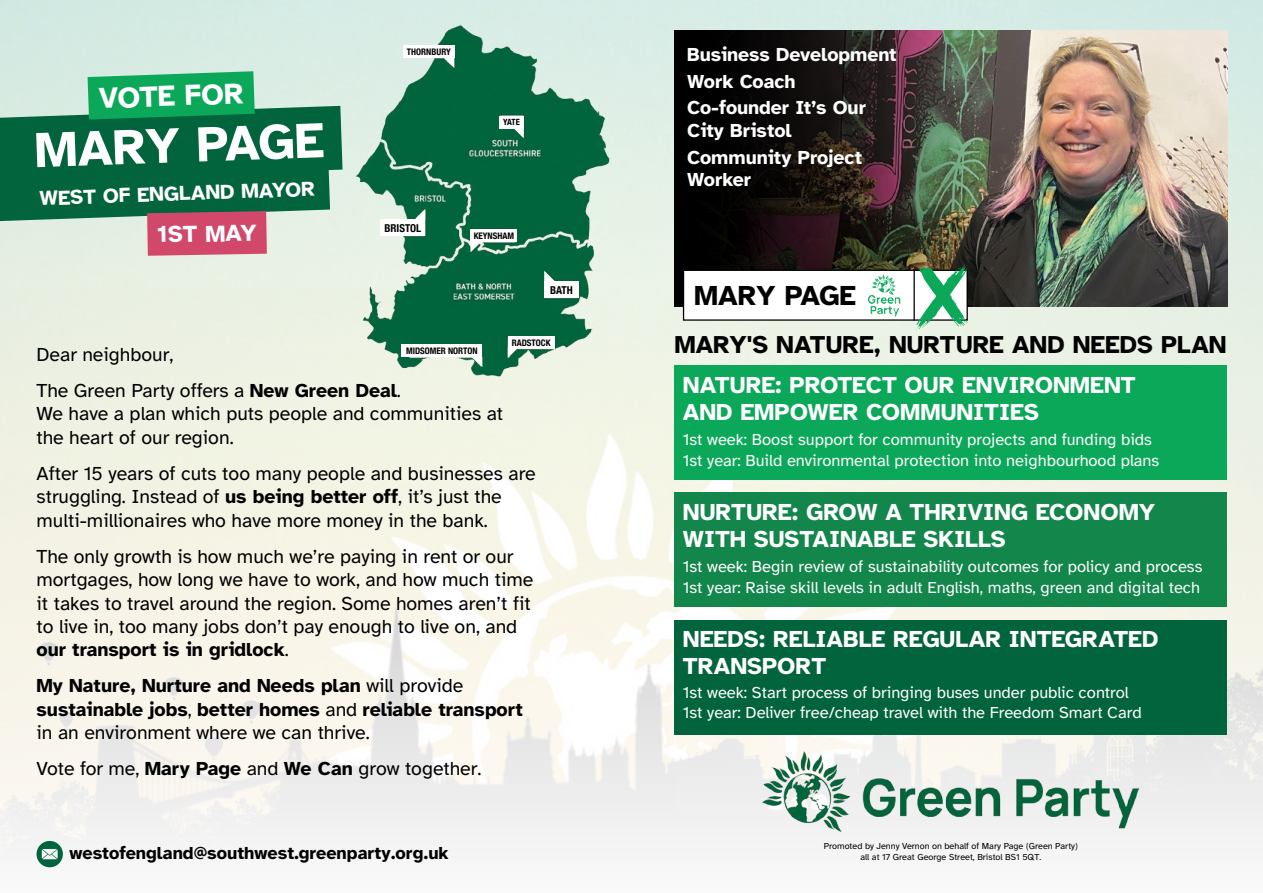
<style>
.page{position:relative;width:1263px;height:893px;background:#fff}
.page>*{position:absolute;margin:0;border:0;box-sizing:border-box;transform-origin:0 0}
.t1{font:700 51px "Atkinson Hyperlegible";color:#fff}
.t2{font:700 30px "Atkinson Hyperlegible";color:#fff}
.t3{font:700 28.5px "Atkinson Hyperlegible";letter-spacing:-.01em;color:#000}
.t4{font:700 25.35px "Atkinson Hyperlegible";color:#000}
.t5{font:700 24px/27px "Atkinson Hyperlegible";color:#fff}
.t6{font:700 21px "Atkinson Hyperlegible";color:#fff}
.t7{font:19.5px/23.4px "Atkinson Hyperlegible";color:#000}
.t8{font:700 19.5px/23.4px "Atkinson Hyperlegible";color:#000}
.t9{font:700 19.5px/26.7px "Atkinson Hyperlegible";color:#fff}
.t10{font:700 18px "Atkinson Hyperlegible";color:#000}
.t11{font:16.5px/21px "Atkinson Hyperlegible";color:#fff}
.t12{font:700 condensed 10.8px "Helvetica Neue";color:#000}
.t13{font:9px/10.8px "Atkinson Hyperlegible";color:#000;text-align:center}
.t14{font:700 condensed 9px "Helvetica Neue";color:#000}
.t15{font:700 condensed 8.55px "Helvetica Neue";color:#000}
.s1{font-weight:700}
.s2{font-weight:400}
</style>
<div class="page">
<img style="left:0;top:0;width:1263px;height:868px">
<img style="left:1014px;top:30px;width:213px;height:277px">
<img style="left:953px;top:30px;width:61px;height:277px">
<svg style="left:674px;top:30px;width:279px;height:277px;background:#211b19"></svg>
<div style="left:674px;top:365px;width:553px;height:115px;background:#0ba859"></div>
<div style="left:674px;top:492px;width:553px;height:115px;background:#13864c"></div>
<div style="left:674px;top:620px;width:553px;height:115px;background:#02643c"></div>
<svg style="left:0;top:71px;width:343px;height:185px;background:#508f71"></svg>
<img style="left:343px;top:9px;width:279px;height:395px">
<div style="left:499px;top:116px;width:25px;height:13px;background:#fff"></div>
<svg style="left:513px;top:129px;width:11px;height:9px"></svg>
<div style="left:403px;top:45px;width:51px;height:13px;background:#fff"></div>
<svg style="left:444px;top:58px;width:10px;height:10px"></svg>
<div style="left:470px;top:229px;width:47px;height:13px;background:#fff"></div>
<svg style="left:470px;top:242px;width:11px;height:10px"></svg>
<div style="left:401px;top:344px;width:81px;height:13px;background:#fff"></div>
<svg style="left:472px;top:357px;width:10px;height:10px"></svg>
<div style="left:508px;top:336px;width:46px;height:13px;background:#fff"></div>
<svg style="left:508px;top:349px;width:10px;height:8px"></svg>
<div style="left:381px;top:219px;width:44px;height:17px;background:#fff"></div>
<svg style="left:415px;top:209px;width:10px;height:10px"></svg>
<div style="left:544px;top:281px;width:35px;height:16px;background:#fff"></div>
<svg style="left:544px;top:271px;width:11px;height:10px"></svg>
<img style="left:747px;top:741px;width:408px;height:106px">
<div style="left:683px;top:270px;width:284px;height:50px;background:#fff"></div>
<div style="left:683px;top:270px;width:285px;height:51px;border:1px solid #000"></div>
<svg style="left:916px;top:264px;width:52px;height:66px"></svg>
<img style="left:863px;top:268px;width:43px;height:54px">
<hr style="left:913px;top:270px;width:2px;height:51px;background:#000">
<svg style="left:37px;top:841px;width:26px;height:26px"></svg>
<p class="t2" style="left:98px;top:81px;width:146px;rotate:-2deg">VOTE FOR</p>
<p class="t1" style="left:33px;top:121px;width:291px;rotate:-2deg">MARY PAGE</p>
<p class="t6" style="left:39px;top:186px;width:277px;rotate:-2deg">WEST OF ENGLAND MAYOR</p>
<p class="t5" style="left:157px;top:221px;width:101px;rotate:-1deg">1ST MAY</p>
<p class="t14" style="left:407px;top:44px;width:45px">THORNBURY</p>
<p class="t15" style="left:503px;top:115px;width:18px">YATE</p>
<p class="t12" style="left:384px;top:219px;width:38px">BRISTOL</p>
<p class="t14" style="left:474px;top:228px;width:42px">KEYNSHAM</p>
<p class="t9" style="left:687px;top:41px;width:211px">Business Development<br>Work Coach<br>Co-founder It’s Our</p>
<p class="t9" style="left:687px;top:117px;width:176px">City Bristol<br>Community Project</p>
<p class="t9" style="left:687px;top:166px;width:65px">Worker</p>
<p class="t12" style="left:550px;top:281px;width:24px">BATH</p>
<p class="t3" style="left:694px;top:279px;width:163px">MARY PAGE</p>
<p class="t14" style="left:512px;top:335px;width:40px">RADSTOCK</p>
<p class="t7" style="left:37px;top:336px;width:366px;line-height:36.2px">Dear neighbour,<br>The Green Party offers a <span class="s1">New Green Deal</span>.</p>
<p class="t7" style="left:37px;top:402px;width:468px">We have a plan which puts people and communities at the heart of our region.</p>
<p class="t7" style="left:37px;top:462px;width:501px">After 15 years of cuts too many people and businesses are struggling. Instead of <span class="s1">us being better off</span>, it’s just the multi-millionaires who have more money in the bank.</p>
<p class="t7" style="left:37px;top:545px;width:498px">The only growth is how much we’re paying in rent or our mortgages, how long we have to work, and how much time it takes to travel around the region. Some homes aren’t fit to live in, too many jobs don’t pay enough to live on, and <span class="s1">our transport is in gridlock</span>.</p>
<p class="t8" style="left:37px;top:674px;width:488px">My Nature, Nurture and Needs plan <span class="s2">will provide </span>sustainable jobs<span class="s2">,</span> better homes <span class="s2">and</span> reliable transport <span class="s2">in an environment where we can thrive.</span></p>
<p class="t7" style="left:37px;top:757px;width:446px">Vote for me, <span class="s1">Mary Page</span> and <span class="s1">We Can</span> grow together.</p>
<p class="t14" style="left:406px;top:343px;width:73px">MIDSOMER NORTON</p>
<p class="t10" style="left:69px;top:843px;width:381px">westofengland@southwest.greenparty.org.uk</p>
<p class="t4" style="left:674px;top:329px;width:554px">MARY'S NATURE, NURTURE AND NEEDS PLAN</p>
<p class="t5" style="left:683px;top:371px;width:454px">NATURE: PROTECT OUR ENVIRONMENT<br>AND EMPOWER COMMUNITIES</p>
<p class="t11" style="left:683px;top:429px;width:478px">1st week: Boost support for community projects and funding bids<br>1st year: Build environmental protection into neighbourhood plans</p>
<p class="t5" style="left:683px;top:498px;width:474px">NURTURE: GROW A THRIVING ECONOMY<br>WITH SUSTAINABLE SKILLS</p>
<p class="t11" style="left:683px;top:556px;width:521px">1st week: Begin review of sustainability outcomes for policy and process<br>1st year: Raise skill levels in adult English, maths, green and digital tech</p>
<p class="t5" style="left:683px;top:626px;width:477px">NEEDS: RELIABLE REGULAR INTEGRATED<br>TRANSPORT</p>
<p class="t11" style="left:683px;top:683px;width:460px;line-height:19.8px">1st week: Start process of bringing buses under public control<br>1st year: Deliver free/cheap travel with the Freedom Smart Card</p>
<p class="t13" style="left:824px;top:840px;width:256px">Promoted by Jenny Vernon on behalf of Mary Page (Green Party) all at 17 Great George Street, Bristol BS1 5QT.</p>
</div>
